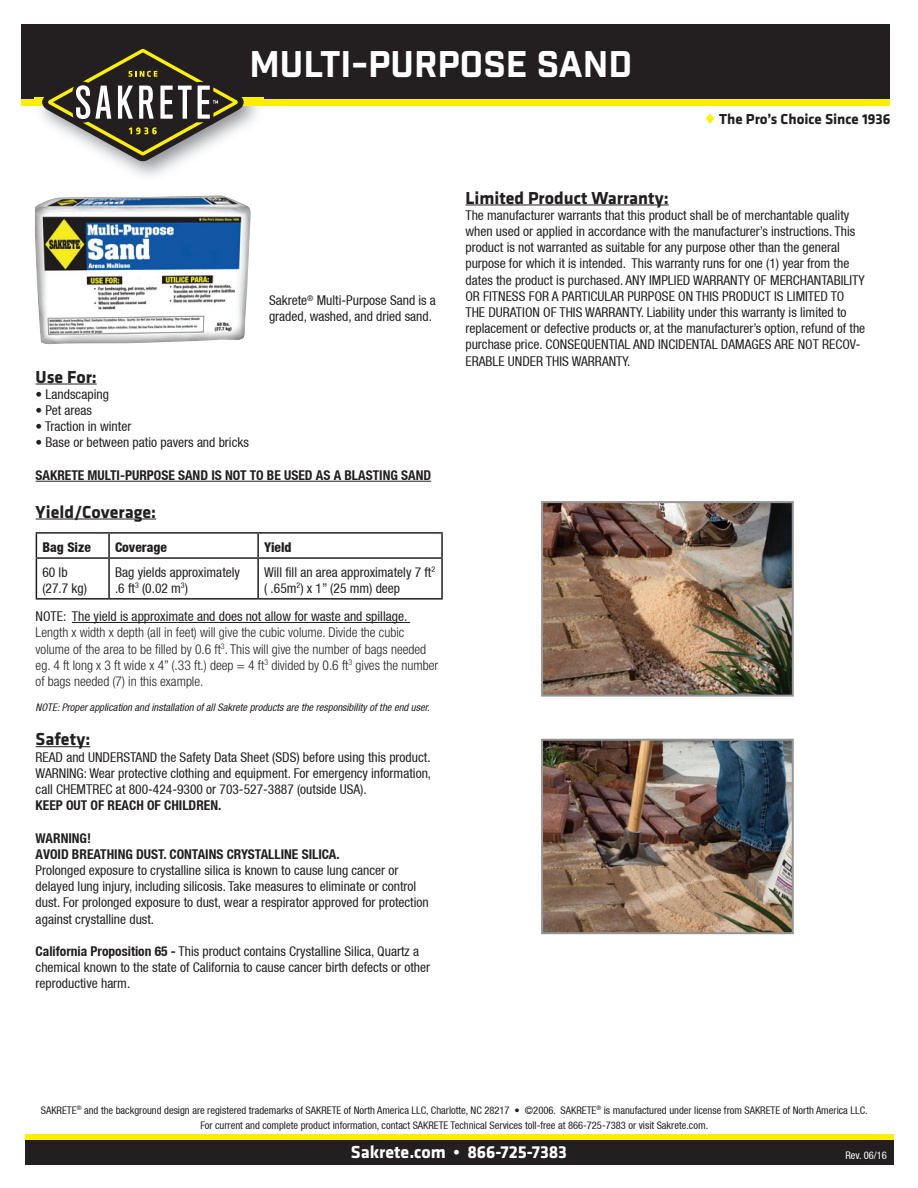
<style>
.page{position:relative;width:918px;height:1188px;background:#fff}
.page>*{position:absolute;margin:0;border:0;box-sizing:border-box;transform-origin:0 0}
.t1{font:36px "Industry Inc Base";color:#fff}
.t2{font:700 18px "Klavika Basic";color:#231f20}
.t3{font:700 18px "Klavika";color:#fff}
.t4{font:700 15px "Klavika";color:#231f20}
.t5{font:condensed 13.5px/16.2px "Helvetica Neue LT";color:#231f20}
.t6{font:300 condensed 13.5px/16.2px "Helvetica Neue LT Std";color:#231f20}
.t7{font:700 condensed 13.5px/16.2px "Helvetica Neue LT";color:#231f20}
.t8{font:800 condensed 13.5px "Helvetica Neue LT";color:#231f20}
.t9{font:condensed 10.5px/15px "Helvetica Neue LT";color:#231f20;text-align:center}
.t10{font:italic condensed 10.5px "Helvetica Neue LT";color:#231f20}
.t11{font:condensed 10.5px "Helvetica Neue LT";color:#fff}
.s1{font-weight:700}
</style>
<div class="page">
<div style="left:21px;top:98px;width:869px;height:7px;background:#ffee01"></div>
<div style="left:21px;top:25px;width:869px;height:74px;background:#231f20"></div>
<img style="left:35px;top:105px;width:228px;height:71px">
<svg style="left:42px;top:48px;width:202px;height:113px"></svg>
<div style="left:25px;top:1134px;width:869px;height:7px;background:#ffee01"></div>
<div style="left:25px;top:1140px;width:869px;height:25px;background:#231f20"></div>
<svg style="left:706px;top:113px;width:8px;height:11px"></svg>
<hr style="left:465px;top:205px;width:204px;height:1px;background:#231f20">
<hr style="left:36px;top:384px;width:61px;height:1px;background:#231f20">
<hr style="left:36px;top:481px;width:395px;height:1px;background:#231f20">
<hr style="left:36px;top:519px;width:120px;height:1px;background:#231f20">
<hr style="left:72px;top:622px;width:338px;height:1px;background:#231f20">
<hr style="left:36px;top:746px;width:54px;height:1px;background:#231f20">
<img style="left:35px;top:195px;width:216px;height:149px">
<hr style="left:36px;top:532px;width:73px;height:2px;background:#231f20">
<svg style="left:36px;top:534px;width:1px;height:23px"></svg>
<hr style="left:109px;top:532px;width:149px;height:2px;background:#231f20">
<hr style="left:108px;top:534px;width:2px;height:23px;background:#231f20">
<hr style="left:258px;top:532px;width:185px;height:2px;background:#231f20">
<hr style="left:257px;top:534px;width:2px;height:23px;background:#231f20">
<hr style="left:441px;top:534px;width:2px;height:23px;background:#231f20">
<hr style="left:36px;top:557px;width:73px;height:2px;background:#231f20">
<hr style="left:36px;top:559px;width:1px;height:39px;background:#231f20">
<hr style="left:109px;top:557px;width:149px;height:2px;background:#231f20">
<hr style="left:108px;top:559px;width:2px;height:39px;background:#231f20">
<hr style="left:258px;top:557px;width:185px;height:2px;background:#231f20">
<hr style="left:257px;top:559px;width:2px;height:39px;background:#231f20">
<hr style="left:441px;top:559px;width:2px;height:39px;background:#231f20">
<hr style="left:36px;top:598px;width:73px;height:2px;background:#231f20">
<hr style="left:109px;top:598px;width:149px;height:2px;background:#231f20">
<hr style="left:258px;top:598px;width:185px;height:2px;background:#231f20">
<img style="left:544px;top:504px;width:247px;height:190px">
<div style="left:541px;top:501px;width:253px;height:196px;border:2px solid #939598"></div>
<img style="left:544px;top:742px;width:247px;height:189px">
<div style="left:541px;top:739px;width:253px;height:195px;border:2px solid #939598"></div>
<h1 class="t1" style="left:249px;top:43px;width:384px">MULTI-PURPOSE SAND</h1>
<p class="t4" style="left:719px;top:110px;width:173px">The Pro’s Choice Since 1936</p>
<p class="t5" style="left:269px;top:292px;width:168px">Sakrete<sup>®</sup> Multi-Purpose Sand is a graded, washed, and dried sand.</p>
<h2 class="t2" style="left:36px;top:364px;width:63px">Use For:</h2>
<p class="t5" style="left:36px;top:386px;width:75px">• Landscaping</p>
<p class="t5" style="left:36px;top:402px;width:58px">• Pet areas</p>
<p class="t5" style="left:36px;top:418px;width:97px">• Traction in winter</p>
<p class="t5" style="left:36px;top:435px;width:215px">• Base or between patio pavers and bricks</p>
<p class="t7" style="left:36px;top:467px;width:397px">SAKRETE MULTI-PURPOSE SAND IS NOT TO BE USED AS A BLASTING SAND</p>
<h2 class="t2" style="left:36px;top:499px;width:122px">Yield/Coverage:</h2>
<p class="t8" style="left:42px;top:539px;width:50px">Bag Size</p>
<p class="t8" style="left:115px;top:539px;width:53px">Coverage</p>
<p class="t8" style="left:264px;top:539px;width:29px">Yield</p>
<p class="t5" style="left:42px;top:564px;width:46px">60 lb (27.7 kg)</p>
<p class="t5" style="left:115px;top:564px;width:127px">Bag yields approximately .6 ft<sup>3</sup> (0.02 m<sup>3</sup>)</p>
<p class="t5" style="left:264px;top:564px;width:173px">Will fill an area approximately 7 ft<sup>2 </sup>( .65m<sup>2</sup>) x 1” (25 mm) deep</p>
<p class="t5" style="left:36px;top:608px;width:373px">NOTE: The yield is approximate and does not allow for waste and spillage.</p>
<p class="t6" style="left:36px;top:624px;width:404px">Length x width x depth (all in feet) will give the cubic volume. Divide the cubic volume of the area to be filled by 0.6 ft<sup>3</sup>. This will give the number of bags needed eg. 4 ft long x 3 ft wide x 4” (.33 ft.) deep = 4 ft<sup>3</sup> divided by 0.6 ft<sup>3</sup> gives the number of bags needed (7) in this example.</p>
<p class="t10" style="left:36px;top:701px;width:395px">NOTE: Proper application and installation of all Sakrete products are the responsibility of the end user.</p>
<h2 class="t2" style="left:36px;top:726px;width:56px">Safety:</h2>
<p class="t5" style="left:36px;top:749px;width:397px;text-align:justify">READ and UNDERSTAND the Safety Data Sheet (SDS) before using this product.<br>WARNING: Wear protective clothing and equipment. For emergency information, call CHEMTREC at 800-424-9300 or 703-527-3887 (outside USA).</p>
<p class="t7" style="left:36px;top:797px;width:187px">KEEP OUT OF REACH OF CHILDREN.</p>
<p class="t7" style="left:36px;top:829px;width:306px">WARNING!<br>AVOID BREATHING DUST. CONTAINS CRYSTALLINE SILICA.</p>
<p class="t5" style="left:36px;top:862px;width:395px">Prolonged exposure to crystalline silica is known to cause lung cancer or delayed lung injury, including silicosis. Take measures to eliminate or control dust. For prolonged exposure to dust, wear a respirator approved for protection against crystalline dust.</p>
<p class="t5" style="left:36px;top:943px;width:396px"><span class="s1">California Proposition 65 -</span> This product contains Crystalline Silica, Quartz a chemical known to the state of California to cause cancer birth defects or other reproductive harm.</p>
<h2 class="t2" style="left:465px;top:185px;width:205px">Limited Product Warranty:</h2>
<p class="t5" style="left:465px;top:207px;width:401px">The manufacturer warrants that this product shall be of merchantable quality when used or applied in accordance with the manufacturer’s instructions. This product is not warranted as suitable for any purpose other than the general purpose for which it is intended. This warranty runs for one (1) year from the dates the product is purchased. ANY IMPLIED WARRANTY OF MERCHANTABILITY OR FITNESS FOR A PARTICULAR PURPOSE ON THIS PRODUCT IS LIMITED TO THE DURATION OF THIS WARRANTY. Liability under this warranty is limited to replacement or defective products or, at the manufacturer’s option, refund of the purchase price. CONSEQUENTIAL AND INCIDENTAL DAMAGES ARE NOT RECOV-ERABLE UNDER THIS WARRANTY.</p>
<p class="t9" style="left:41px;top:1102px;width:828px">SAKRETE<sup>®</sup> and the background design are registered trademarks of SAKRETE of North America LLC, Charlotte, NC 28217 • ©2006. SAKRETE<sup>®</sup> is manufactured under license from SAKRETE of North America LLC.<br>For current and complete product information, contact SAKRETE Technical Services toll-free at 866-725-7383 or visit Sakrete.com.</p>
<p class="t11" style="left:845px;top:1149px;width:43px">Rev. 06/16</p>
<h2 class="t3" style="left:351px;top:1142px;width:218px">Sakrete.com • 866-725-7383</h2>
</div>
